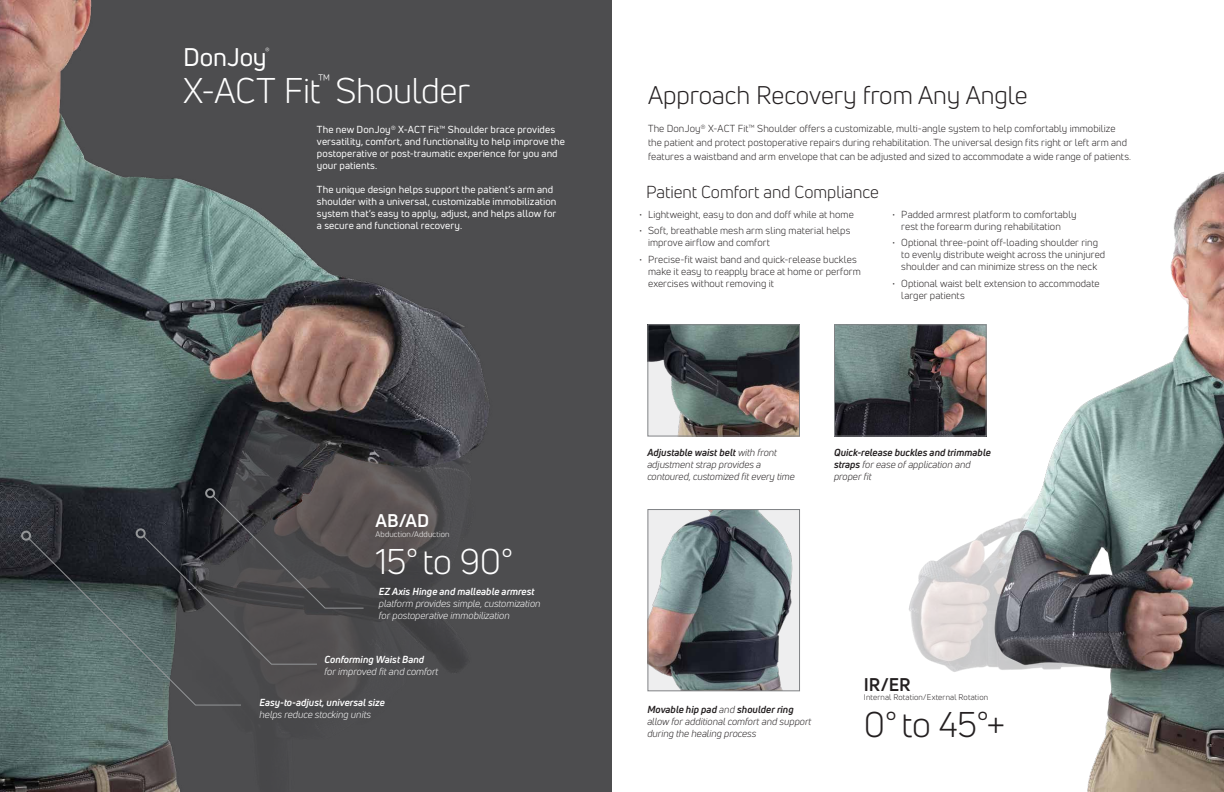
<style>
.page{position:relative;width:1224px;height:792px;background:#fff}
.page>*{position:absolute;margin:0;border:0;box-sizing:border-box;transform-origin:0 0}
.Body_copy_HEADER{font:35px "Uni Neue";letter-spacing:-.01em;color:#fff}
.t1{font:35px "Uni Neue";color:#231f20}
.secondary_header{font:25px "Uni Neue";color:#231f20}
.Body_copy_HEADER-2{font:25px "Uni Neue";letter-spacing:-.005em;color:#fff}
.t2{font:700 18px "Uni Neue";color:#fff}
.t3{font:700 18px "Uni Neue";color:#231f20}
.secondary_header-2{font:17px "Uni Neue";color:#231f20}
.body_copy{font:10px/12px "Uni Neue";letter-spacing:.005em;color:#231f20}
.body_copy-2{font:10px/12px "Uni Neue";letter-spacing:.005em;color:#fff}
.call-outs{font:italic 10px/12px "Uni Neue";letter-spacing:.005em;color:#231f20}
.call-outs-2{font:italic 10px/12px "Uni Neue";letter-spacing:.005em;color:#fff}
.call-outs-3{font:italic 700 10px/12px "Uni Neue";letter-spacing:.005em;color:#231f20}
.call-outs-4{font:italic 700 10px/12px "Uni Neue";letter-spacing:.005em;color:#fff}
.Body_copy_HEADER-3{font:8.7px "Uni Neue";color:#fff}
.t4{font:8px "Uni Neue";letter-spacing:.015em;color:#231f20}
.t5{font:8px "Uni Neue";letter-spacing:.015em;color:#fff}
.s1{font-weight:700}
.s2{font-weight:400}
</style>
<div class="page">
<div style="left:0;top:0;width:612px;height:792px;background:#4d4d4f"></div>
<img style="left:909px;top:172px;width:315px;height:620px">
<img style="left:0;top:0;width:489px;height:792px">
<img style="left:649px;top:511px;width:149px;height:178px">
<div style="left:647px;top:509px;width:153px;height:182px;border:1px solid #808285"></div>
<img style="left:649px;top:326px;width:149px;height:109px">
<div style="left:647px;top:324px;width:153px;height:113px;border:1px solid #808285"></div>
<img style="left:836px;top:326px;width:149px;height:109px">
<div style="left:834px;top:324px;width:153px;height:113px;border:1px solid #808285"></div>
<div style="left:205px;top:488px;width:10px;height:10px;border:2px solid #949698;border-radius:50%"></div>
<svg style="left:28px;top:495px;width:337px;height:211px"></svg>
<div style="left:21px;top:531px;width:10px;height:10px;border:2px solid #949698;border-radius:50%"></div>
<p class="Body_copy_HEADER-2" style="left:183px;top:42px;width:85px">DonJoy</p>
<p class="Body_copy_HEADER-3" style="left:265px;top:46px;width:6px">®</p>
<p class="Body_copy_HEADER" style="left:183px;top:70px;width:289px">X-ACT Fit<sup>™</sup> Shoulder</p>
<p class="secondary_header" style="left:648px;top:80px;width:381px">Approach Recovery from Any Angle</p>
<p class="body_copy" style="left:648px;top:121px;width:485px;line-height:14px">The DonJoy® X-ACT Fit™ Shoulder offers a customizable, multi-angle system to help comfortably immobilize the patient and protect postoperative repairs during rehabilitation. The universal design fits right or left arm and features a waistband and arm envelope that can be adjusted and sized to accommodate a wide range of patients.</p>
<p class="body_copy-2" style="left:317px;top:123px;width:250px">The new DonJoy® X-ACT Fit™ Shoulder brace provides versatility, comfort, and functionality to help improve the postoperative or post-traumatic experience for you and your patients.</p>
<p class="body_copy-2" style="left:317px;top:183px;width:241px">The unique design helps support the patient’s arm and shoulder with a universal, customizable immobilization system that’s easy to apply, adjust, and helps allow for a secure and functional recovery.</p>
<p class="secondary_header-2" style="left:646px;top:182px;width:235px">Patient Comfort and Compliance</p>
<p class="body_copy" style="left:639px;top:208px;width:216px">• Lightweight, easy to don and doff while at home</p>
<p class="body_copy" style="left:648px;top:224px;width:204px;text-indent:-9px">• Soft, breathable mesh arm sling material helps improve airflow and comfort</p>
<p class="body_copy" style="left:648px;top:253px;width:214px;text-indent:-9px">• Precise-fit waist band and quick-release buckles make it easy to reapply brace at home or perform exercises without removing it</p>
<p class="body_copy" style="left:901px;top:208px;width:177px;text-indent:-9px">• Padded armrest platform to comfortably rest the forearm during rehabilitation</p>
<p class="body_copy" style="left:901px;top:236px;width:206px;text-indent:-9px">• Optional three-point off-loading shoulder ring to evenly distribute weight across the uninjured shoulder and can minimize stress on the neck</p>
<p class="body_copy" style="left:901px;top:277px;width:200px;text-indent:-9px">• Optional waist belt extension to accommodate larger patients</p>
<p class="t2" style="left:376px;top:509px;width:55px">AB/AD</p>
<p class="t5" style="left:376px;top:529px;width:76px">Abduction/Adduction</p>
<p class="Body_copy_HEADER" style="left:376px;top:540px;width:139px">15°to 90°</p>
<p class="call-outs-2" style="left:379px;top:586px;width:163px"><span class="s1">EZ Axis Hinge and malleable armrest </span>platform provides simple, customization for postoperative immobilization</p>
<p class="call-outs-2" style="left:325px;top:654px;width:115px"><span class="s1">Conforming Waist Band<br></span>for improved fit and comfort</p>
<p class="call-outs-4" style="left:260px;top:696px;width:127px">Easy-to-adjust, universal size <span class="s2">helps reduce stocking units</span></p>
<p class="call-outs" style="left:647px;top:446px;width:149px"><span class="s1">Adjustable waist belt</span> with front adjustment strap provides a contoured, customized fit every time</p>
<p class="call-outs-3" style="left:834px;top:446px;width:158px">Quick-release buckles and trimmable straps <span class="s2">for ease of application and proper fit</span></p>
<p class="call-outs" style="left:647px;top:704px;width:166px"><span class="s1">Movable hip pad</span> and <span class="s1">shoulder ring </span>allow for additional comfort and support during the healing process</p>
<p class="t3" style="left:864px;top:673px;width:48px">IR/ER</p>
<p class="t4" style="left:864px;top:693px;width:126px">Internal Rotation/External Rotation</p>
<p class="t1" style="left:864px;top:704px;width:143px">0°to 45°+</p>
</div>
